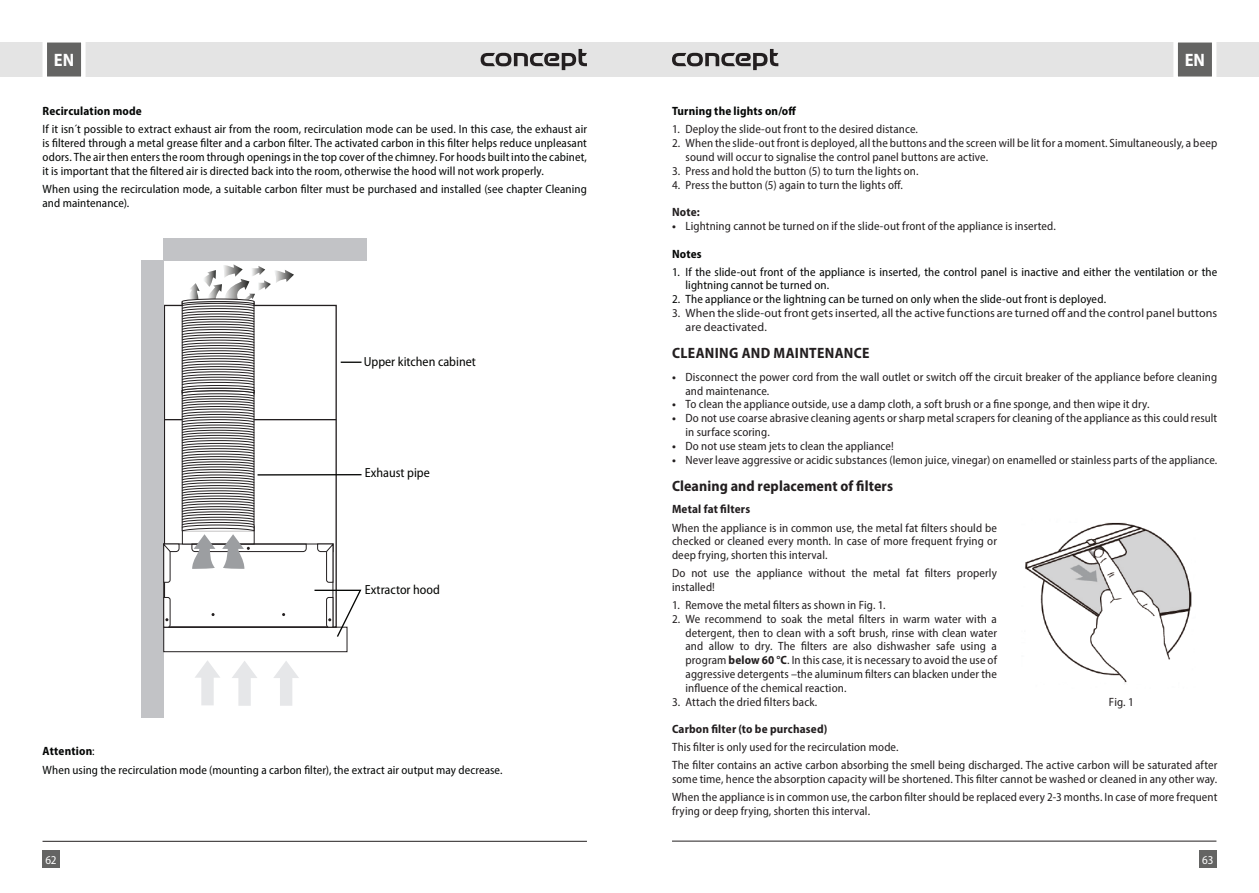
<style>
.page{position:relative;width:1259px;height:893px;background:#fff}
.page>*{position:absolute;margin:0;border:0;box-sizing:border-box;transform-origin:0 0}
.t1{font:700 semi-condensed 18px "Myriad Pro";color:#fff}
.t2{font:700 semi-condensed 15px "Myriad Pro";letter-spacing:.01em;color:#231f20}
.t3{font:semi-condensed 13.2px "Myriad Pro";color:#040503}
.t4{font:semi-condensed 12px/13.8px "Myriad Pro";letter-spacing:.01em;color:#231f20}
.t5{font:semi-condensed 12px/13.8px "Myriad Pro";letter-spacing:.01em;color:#050706}
.t6{font:12px/13.8px "Myriad Pro";letter-spacing:.01em;color:#231f20}
.t7{font:700 semi-condensed 12px "Myriad Pro";letter-spacing:.015em;color:#231f20}
.t8{font:700 semi-condensed 12px "Myriad Pro";letter-spacing:.015em;color:#050706}
.t9{font:semi-condensed 12px "Myriad Pro";color:#fff}
.s1{font-weight:700}
.s2{font-stretch:semi-condensed}
</style>
<div class="page">
<div style="left:629px;top:43px;width:630px;height:34px;background:#e4e4e4"></div>
<div style="left:0;top:43px;width:629px;height:34px;background:#e4e4e4"></div>
<div style="left:43px;top:850px;width:17px;height:17px;background:#646463"></div>
<div style="left:1199px;top:850px;width:17px;height:17px;background:#646463"></div>
<svg style="left:1171px;top:42px;width:47px;height:35px;background:#8f8f8e"></svg>
<svg style="left:40px;top:42px;width:48px;height:35px;background:#919190"></svg>
<hr style="left:672px;top:841px;width:544px;height:1px;background:#231f20">
<hr style="left:43px;top:841px;width:544px;height:1px;background:#231f20">
<svg style="left:480px;top:49px;width:107px;height:21px"></svg>
<svg style="left:672px;top:49px;width:106px;height:21px"></svg>
<hr style="left:165px;top:419px;width:171px;height:1px;background:#231f20">
<div style="left:164px;top:239px;width:203px;height:22px;background:#c2c3c6"></div>
<div style="left:141px;top:261px;width:23px;height:457px;background:#c2c3c6"></div>
<div style="left:164px;top:544px;width:169px;height:83px;border:1px solid #231f20"></div>
<div style="left:164px;top:627px;width:183px;height:25px;border:1px solid #231f20"></div>
<svg style="left:317px;top:543px;width:16px;height:40px"></svg>
<svg style="left:232px;top:661px;width:25px;height:45px"></svg>
<svg style="left:195px;top:660px;width:25px;height:45px"></svg>
<svg style="left:273px;top:661px;width:26px;height:45px"></svg>
<svg style="left:163px;top:597px;width:7px;height:30px"></svg>
<svg style="left:341px;top:362px;width:20px;height:1px"></svg>
<hr style="left:257px;top:474px;width:104px;height:2px;background:#040503">
<svg style="left:313px;top:589px;width:49px;height:49px"></svg>
<svg style="left:163px;top:264px;width:143px;height:319px"></svg>
<img style="left:1025px;top:522px;width:167px;height:161px">
<h1 class="t1" style="left:54px;top:48px;width:22px">EN</h1>
<h1 class="t1" style="left:1184px;top:48px;width:22px">EN</h1>
<p class="t8" style="left:43px;top:104px;width:101px">Recirculation mode</p>
<p class="t5" style="left:43px;top:122px;width:546px;text-align:justify">If it isn´t possible to extract exhaust air from the room, recirculation mode can be used. In this case, the exhaust air is filtered through a metal grease filter and a carbon filter. The activated carbon in this filter helps reduce unpleasant odors. The air then enters the room through openings in the top cover of the chimney. For hoods built into the cabinet, it is important that the filtered air is directed back into the room, otherwise the hood will not work properly.</p>
<p class="t5" style="left:43px;top:182px;width:546px">When using the recirculation mode, a suitable carbon filter must be purchased and installed (see chapter Cleaning and maintenance).</p>
<p class="t3" style="left:364px;top:354px;width:114px">Upper kitchen cabinet</p>
<p class="t3" style="left:365px;top:466px;width:66px">Exhaust pipe</p>
<p class="t3" style="left:365px;top:583px;width:76px">Extractor hood</p>
<p class="t5" style="left:43px;top:742px;width:461px;line-height:18px"><span class="s1">Attention</span>:<br>When using the recirculation mode (mounting a carbon filter), the extract air output may decrease.</p>
<p class="t8" style="left:672px;top:104px;width:126px">Turning the lights on/off</p>
<p class="t4" style="left:672px;top:122px;width:247px">1. Deploy the slide-out front to the desired distance.</p>
<p class="t4" style="left:685px;top:136px;width:533px;text-indent:-14px">2. When the slide-out front is deployed, all the buttons and the screen will be lit for a moment. Simultaneously, a beep sound will occur to signalise the control panel buttons are active.</p>
<p class="t4" style="left:672px;top:164px;width:248px">3. Press and hold the button (5) to turn the lights on.</p>
<p class="t4" style="left:672px;top:177px;width:232px">4. Press the button (5) again to turn the lights off.</p>
<p class="t7" style="left:672px;top:204px;width:29px">Note:</p>
<p class="t4" style="left:672px;top:219px;width:385px"><span class="s1">•</span> Lightning cannot be turned on if the slide-out front of the appliance is inserted.</p>
<p class="t8" style="left:672px;top:246px;width:31px">Notes</p>
<p class="t5" style="left:685px;top:265px;width:533px;text-indent:-14px">1. If the slide-out front of the appliance is inserted, the control panel is inactive and either the ventilation or the lightning cannot be turned on.</p>
<p class="t5" style="left:672px;top:292px;width:435px">2. The appliance or the lightning can be turned on only when the slide-out front is deployed.</p>
<p class="t6" style="left:685px;top:306px;width:533px;text-indent:-14px"><span class="s2">3.</span> When the slide-out front gets inserted, all the active functions are turned off and the control panel buttons are deactivated.</p>
<p class="t2" style="left:672px;top:344px;width:199px">CLEANING AND MAINTENANCE</p>
<p class="t4" style="left:685px;top:370px;width:533px;text-indent:-14px"><span class="s1">•</span> Disconnect the power cord from the wall outlet or switch off the circuit breaker of the appliance before cleaning and maintenance.</p>
<p class="t4" style="left:672px;top:397px;width:479px"><span class="s1">•</span> To clean the appliance outside, use a damp cloth, a soft brush or a fine sponge, and then wipe it dry.</p>
<p class="t4" style="left:685px;top:411px;width:533px;text-indent:-14px"><span class="s1">•</span> Do not use coarse abrasive cleaning agents or sharp metal scrapers for cleaning of the appliance as this could result in surface scoring.</p>
<p class="t4" style="left:672px;top:439px;width:223px"><span class="s1">•</span> Do not use steam jets to clean the appliance!</p>
<p class="t4" style="left:672px;top:452px;width:547px"><span class="s1">•</span> Never leave aggressive or acidic substances (lemon juice, vinegar) on enamelled or stainless parts of the appliance.</p>
<p class="t2" style="left:672px;top:476px;width:223px">Cleaning and replacement of filters</p>
<p class="t7" style="left:672px;top:502px;width:80px">Metal fat filters</p>
<p class="t4" style="left:672px;top:520px;width:326px;text-align:justify">When the appliance is in common use, the metal fat filters should be checked or cleaned every month. In case of more frequent frying or deep frying, shorten this interval.</p>
<p class="t4" style="left:672px;top:566px;width:326px">Do not use the appliance without the metal fat filters properly installed!</p>
<p class="t4" style="left:672px;top:598px;width:215px">1. Remove the metal filters as shown in Fig. 1.</p>
<p class="t4" style="left:685px;top:612px;width:313px;text-align:justify;text-indent:-14px">2. We recommend to soak the metal filters in warm water with a detergent, then to clean with a soft brush, rinse with clean water and allow to dry. The filters are also dishwasher safe using a program <span class="s1">below 60 °C</span>. In this case, it is necessary to avoid the use of aggressive detergents –the aluminum filters can blacken under the influence of the chemical reaction.</p>
<p class="t4" style="left:672px;top:694px;width:147px">3. Attach the dried filters back.</p>
<p class="t7" style="left:672px;top:721px;width:157px">Carbon filter (to be purchased)</p>
<p class="t4" style="left:672px;top:738px;width:547px;line-height:18px">This filter is only used for the recirculation mode.<br>The filter contains an active carbon absorbing the smell being discharged. The active carbon will be saturated after</p>
<p class="t4" style="left:672px;top:770px;width:547px;line-height:18px">some time, hence the absorption capacity will be shortened. This filter cannot be washed or cleaned in any other way.<br>When the appliance is in common use, the carbon filter should be replaced every 2-3 months. In case of more frequent</p>
<p class="t4" style="left:672px;top:804px;width:200px">frying or deep frying, shorten this interval.</p>
<p class="t4" style="left:1109px;top:695px;width:26px">Fig. 1</p>
<p class="t9" style="left:45px;top:852px;width:13px">62</p>
<p class="t9" style="left:1202px;top:852px;width:13px">63</p>
</div>
